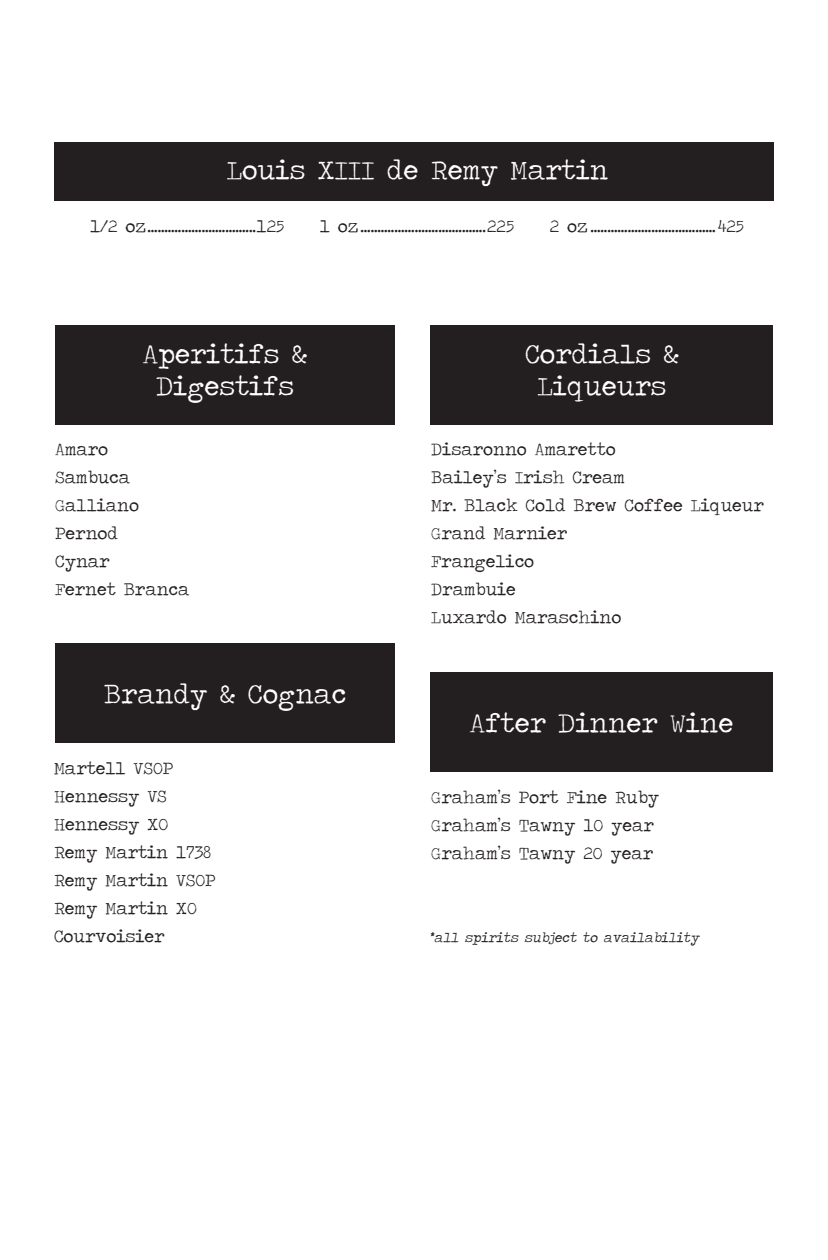
<style>
.page{position:relative;width:828px;height:1260px;background:#fff}
.page>*{position:absolute;margin:0;border:0;box-sizing:border-box;transform-origin:0 0}
.t1{font:28px/32px "Traveling Typewriter";color:#fff;text-align:center}
.t2{font:18px/28px "Traveling Typewriter";color:#231f20}
.t3{font:italic 14px "Traveling Typewriter";color:#231f20}
</style>
<div class="page">
<div style="left:55px;top:643px;width:340px;height:100px;background:#231f20"></div>
<div style="left:54px;top:142px;width:720px;height:58px;background:#231f20"></div>
<div style="left:431px;top:672px;width:342px;height:100px;background:#231f20"></div>
<div style="left:55px;top:325px;width:340px;height:100px;background:#231f20"></div>
<div style="left:431px;top:325px;width:342px;height:100px;background:#231f20"></div>
<p class="t1" style="left:227px;top:153px;width:383px">Louis XIII de Remy Martin</p>
<p class="t2" style="left:90px;top:212px;width:195px">1/2 oz................................125</p>
<p class="t2" style="left:320px;top:212px;width:195px">1 oz.....................................225</p>
<p class="t2" style="left:550px;top:212px;width:195px">2 oz..................................... 425</p>
<p class="t1" style="left:143px;top:338px;width:166px">Aperitifs &amp;<br>Digestifs</p>
<p class="t2" style="left:55px;top:435px;width:77px">Amaro<br>Sambuca</p>
<p class="t2" style="left:55px;top:491px;width:85px">Galliano</p>
<p class="t2" style="left:55px;top:519px;width:64px">Pernod</p>
<p class="t2" style="left:55px;top:547px;width:56px">Cynar</p>
<p class="t2" style="left:55px;top:575px;width:136px">Fernet Branca</p>
<p class="t1" style="left:104px;top:677px;width:244px">Brandy &amp; Cognac</p>
<p class="t2" style="left:54px;top:754px;width:121px">Martell VSOP</p>
<p class="t2" style="left:54px;top:782px;width:114px">Hennessy VS</p>
<p class="t2" style="left:54px;top:810px;width:116px">Hennessy XO</p>
<p class="t2" style="left:54px;top:838px;width:159px">Remy Martin 1738</p>
<p class="t2" style="left:54px;top:866px;width:163px">Remy Martin VSOP</p>
<p class="t2" style="left:54px;top:894px;width:144px">Remy Martin XO</p>
<p class="t2" style="left:54px;top:922px;width:112px">Courvoisier</p>
<p class="t1" style="left:525px;top:338px;width:155px">Cordials &amp;<br>Liqueurs</p>
<p class="t2" style="left:431px;top:435px;width:186px">Disaronno Amaretto</p>
<p class="t2" style="left:431px;top:463px;width:195px">Bailey’s Irish Cream</p>
<p class="t2" style="left:431px;top:491px;width:334px">Mr. Black Cold Brew Coffee Liqueur</p>
<p class="t2" style="left:431px;top:519px;width:138px">Grand Marnier</p>
<p class="t2" style="left:431px;top:547px;width:104px">Frangelico</p>
<p class="t2" style="left:431px;top:575px;width:86px">Drambuie</p>
<p class="t2" style="left:431px;top:603px;width:192px">Luxardo Maraschino</p>
<p class="t1" style="left:470px;top:706px;width:265px">After Dinner Wine</p>
<p class="t2" style="left:431px;top:783px;width:229px">Graham’s Port Fine Ruby</p>
<p class="t2" style="left:431px;top:811px;width:224px">Graham’s Tawny 10 year</p>
<p class="t2" style="left:431px;top:839px;width:223px">Graham’s Tawny 20 year</p>
<p class="t3" style="left:430px;top:928px;width:273px">*all spirits subject to availability</p>
</div>
